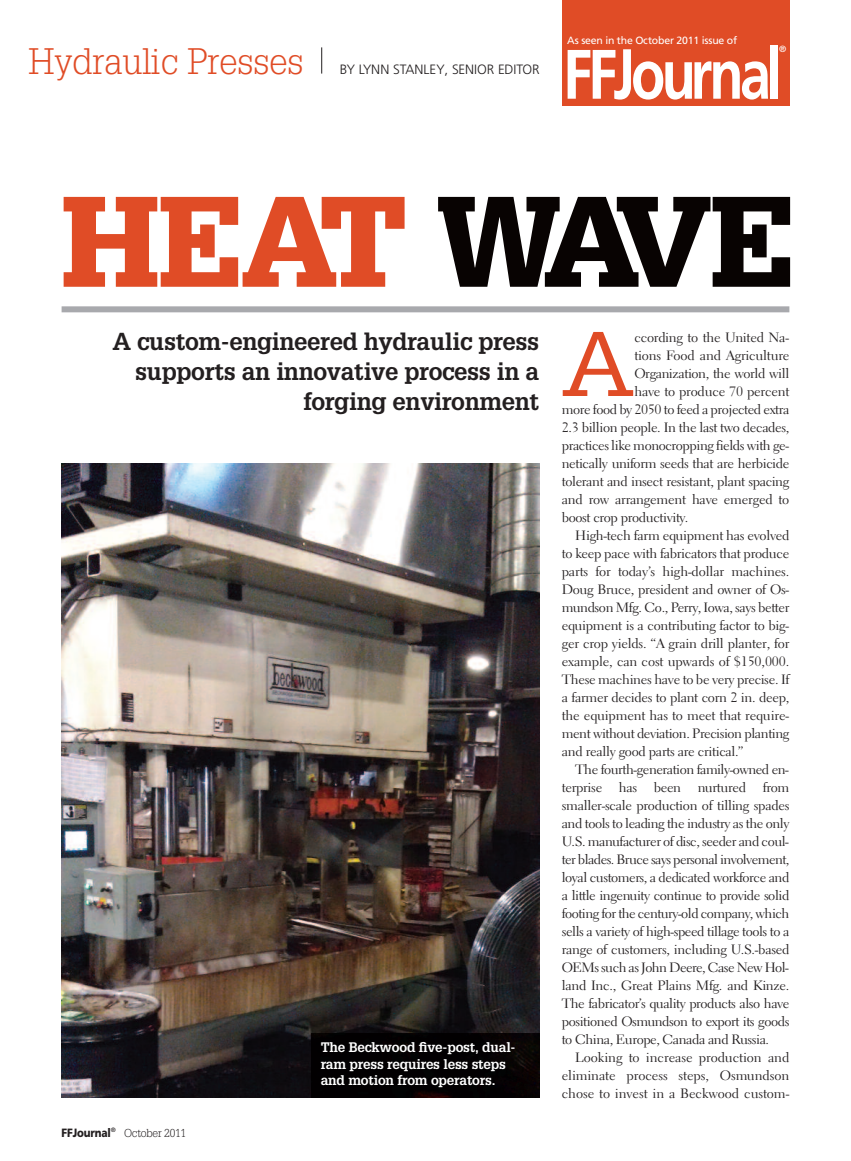
<style>
.page{position:relative;width:851px;height:1161px;background:#fff}
.page>*{position:absolute;margin:0;border:0;box-sizing:border-box;transform-origin:0 0}
.t1{font:900 125.55px "Glypha LT Std";letter-spacing:-.075em;color:#e04c26}
.t2{font:89.4px "Glypha LT Std";color:#e04c26;scale:1.05 1}
.t3{font:300 36px "Glypha LT Std";color:#e04c26}
.t4{font:700 24px/30px "Glypha LT Std";letter-spacing:-.015em;color:#231f20;text-align:right}
.t5{font:13.5px "Electra LH";letter-spacing:-.025em;color:#231f20;scale:1.05 1}
.t6{font:13.5px "Electra LH";letter-spacing:-.005em;color:#231f20;scale:1.05 1}
.t7{font:700 13.5px/16.5px "Glypha LT Std";letter-spacing:-.015em;color:#fff}
.t8{font:300 13.5px "Frutiger";letter-spacing:-.01em;color:#231f20}
.t9{font:300 11.25px "Glypha LT Std";letter-spacing:-.015em;color:#231f20}
.t10{font:10.5px "Frutiger";letter-spacing:-.02em;color:#fff}
.t11{font:9px "Frutiger";color:#fff}
.s1{color:#080302}
.s2{font-family:"Frutiger";font-weight:900;font-size:12px}
</style>
<div class="page">
<svg style="left:321px;top:47px;width:1px;height:27px"></svg>
<img style="left:62px;top:463px;width:477px;height:635px">
<img style="left:312px;top:1033px;width:227px;height:65px">
<div style="left:62px;top:306px;width:727px;height:6px;background:#a8a9ad"></div>
<div style="left:561px;top:0;width:228px;height:106px;background:#e04c26"></div>
<svg style="left:567px;top:49px;width:201px;height:51px"></svg>
<div style="left:770px;top:46px;width:7px;height:53px;background:#fff"></div>
<h3 class="t3" style="left:28px;top:48px;width:276px">Hydraulic Presses</h3>
<p class="t8" style="left:340px;top:63px;width:201px">BY LYNN STANLEY, SENIOR EDITOR</p>
<p class="t10" style="left:567px;top:36px;width:171px">As seen in the October 2011 issue of</p>
<p class="t11" style="left:779px;top:45px;width:9px">®</p>
<h1 class="t1" style="left:62px;top:194px;width:734px">HEAT <span class="s1">WAVE</span></h1>
<h3 class="t4" style="left:112px;top:327px;width:428px">A custom-engineered hydraulic press supports an innovative process in a forging environment</h3>
<p class="t9" style="left:62px;top:1129px;width:126px"><span class="s2">FFJournal</span><sup>®</sup> October 2011</p>
<p class="t7" style="left:321px;top:1039px;width:196px">The Beckwood five-post, dual&shy;ram press requires less steps and motion from operators.</p>
<h2 class="t2" style="left:561px;top:313px;width:71px">A</h2>
<p class="t5" style="left:634px;top:332px;width:149px">ccording to the United Na-</p>
<p class="t5" style="left:634px;top:350px;width:149px">tions Food and Agriculture</p>
<p class="t5" style="left:634px;top:368px;width:149px">Organization, the world will</p>
<p class="t5" style="left:634px;top:386px;width:149px">have to produce 70 percent</p>
<p class="t5" style="left:561px;top:404px;width:218px">more food by 2050 to feed a projected extra</p>
<p class="t5" style="left:561px;top:422px;width:218px">2.3 billion people. In the last two decades,</p>
<p class="t5" style="left:561px;top:440px;width:218px">practices like monocropping fields with ge-</p>
<p class="t5" style="left:561px;top:458px;width:218px">netically uniform seeds that are herbicide</p>
<p class="t5" style="left:561px;top:476px;width:218px">tolerant and insect resistant, plant spacing</p>
<p class="t5" style="left:561px;top:494px;width:218px">and row arrangement have emerged to</p>
<p class="t5" style="left:561px;top:512px;width:122px">boost crop productivity.</p>
<p class="t5" style="left:575px;top:530px;width:205px">High-tech farm equipment has evolved</p>
<p class="t5" style="left:561px;top:548px;width:218px">to keep pace with fabricators that produce</p>
<p class="t5" style="left:561px;top:566px;width:218px">parts for today’s high-dollar machines.</p>
<p class="t5" style="left:561px;top:584px;width:218px">Doug Bruce, president and owner of Os-</p>
<p class="t5" style="left:561px;top:602px;width:218px">mundson Mfg. Co., Perry, Iowa, says better</p>
<p class="t5" style="left:561px;top:620px;width:218px">equipment is a contributing factor to big-</p>
<p class="t5" style="left:561px;top:638px;width:218px">ger crop yields. “A grain drill planter, for</p>
<p class="t5" style="left:561px;top:656px;width:218px">example, can cost upwards of $150,000.</p>
<p class="t5" style="left:561px;top:674px;width:218px">These machines have to be very precise. If</p>
<p class="t5" style="left:561px;top:692px;width:218px">a farmer decides to plant corn 2 in. deep,</p>
<p class="t5" style="left:561px;top:710px;width:218px">the equipment has to meet that require-</p>
<p class="t5" style="left:561px;top:728px;width:218px">ment without deviation. Precision planting</p>
<p class="t5" style="left:561px;top:746px;width:175px">and really good parts are critical.”</p>
<p class="t5" style="left:575px;top:764px;width:205px">The fourth-generation family-owned en-</p>
<p class="t5" style="left:561px;top:782px;width:218px">terprise has been nurtured from</p>
<p class="t5" style="left:561px;top:800px;width:218px">smaller-scale production of tilling spades</p>
<p class="t5" style="left:561px;top:818px;width:218px">and tools to leading the industry as the only</p>
<p class="t5" style="left:561px;top:836px;width:218px">U.S. manufacturer of disc, seeder and coul-</p>
<p class="t5" style="left:561px;top:854px;width:218px">ter blades. Bruce says personal involvement,</p>
<p class="t5" style="left:561px;top:872px;width:218px">loyal customers, a dedicated workforce and</p>
<p class="t5" style="left:561px;top:890px;width:218px">a little ingenuity continue to provide solid</p>
<p class="t5" style="left:561px;top:908px;width:218px">footing for the century-old company, which</p>
<p class="t5" style="left:561px;top:926px;width:218px">sells a variety of high-speed tillage tools to a</p>
<p class="t5" style="left:561px;top:944px;width:218px">range of customers, including U.S.-based</p>
<p class="t5" style="left:561px;top:962px;width:218px">OEMs such as John Deere, Case New Hol-</p>
<p class="t5" style="left:561px;top:980px;width:218px">land Inc., Great Plains Mfg. and Kinze.</p>
<p class="t5" style="left:561px;top:998px;width:218px">The fabricator’s quality products also have</p>
<p class="t5" style="left:561px;top:1016px;width:218px">positioned Osmundson to export its goods</p>
<p class="t5" style="left:561px;top:1034px;width:199px">to China, Europe, Canada and Russia.</p>
<p class="t6" style="left:575px;top:1052px;width:205px">Looking to increase production and</p>
<p class="t6" style="left:561px;top:1070px;width:218px">eliminate process steps, Osmundson</p>
<p class="t6" style="left:561px;top:1088px;width:218px">chose to invest in a Beckwood custom-</p>
</div>
